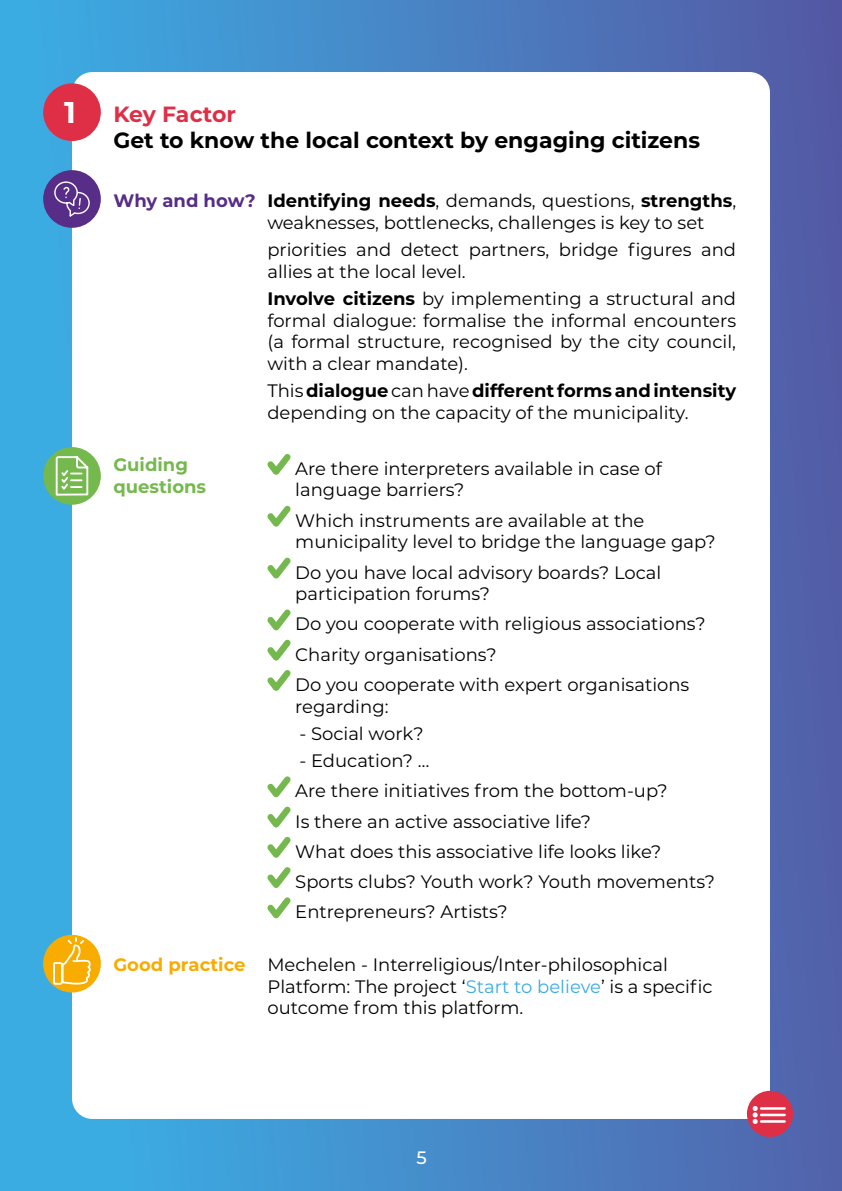
<style>
.page{position:relative;width:842px;height:1191px;background:#fff}
.page>*{position:absolute;margin:0;border:0;box-sizing:border-box;transform-origin:0 0}
.t1{font:700 30px "Montserrat";color:#fff}
.t2{font:700 22px "Montserrat";color:#000}
.t3{font:700 22px "Montserrat";letter-spacing:-.01em;color:#de2f47}
.t4{font:18px/21.6px "Montserrat";color:#000}
.t5{font:700 18px/21.6px "Montserrat";color:#75b94e}
.t6{font:500 18px "Montserrat";color:#fff}
.s1{font-weight:700;color:#572d87}
.s2{font-weight:700}
.s3{font-weight:700;color:#f8ac00}
.s4{color:#3bace2}
</style>
<div class="page">
<div style="left:0;top:0;width:842px;height:1191px;background:linear-gradient(to right,#3ab2e7,#545ea8)"></div>
<div style="left:72px;top:72px;width:698px;height:1047px;background:#fff;border-radius:20px"></div>
<svg style="left:267px;top:454px;width:24px;height:21px"></svg>
<svg style="left:267px;top:505px;width:24px;height:22px"></svg>
<svg style="left:267px;top:557px;width:24px;height:22px"></svg>
<svg style="left:267px;top:609px;width:24px;height:82px"></svg>
<svg style="left:267px;top:776px;width:24px;height:143px"></svg>
<div style="left:43px;top:170px;width:58px;height:58px;background:#572d87;border-radius:50%"></div>
<svg style="left:54px;top:181px;width:36px;height:36px"></svg>
<div style="left:43px;top:83px;width:58px;height:58px;background:#de2f47;border-radius:50%"></div>
<div style="left:43px;top:447px;width:58px;height:58px;background:#75b94e;border-radius:50%"></div>
<svg style="left:55px;top:452px;width:35px;height:44px"></svg>
<div style="left:43px;top:934px;width:58px;height:58px;background:#f8ac00;border-radius:50%"></div>
<svg style="left:52px;top:936px;width:40px;height:49px"></svg>
<div style="left:747px;top:1090px;width:46px;height:47px;background:#de2f47;border-radius:50%"></div>
<hr style="left:761px;top:1107px;width:24px;height:2px;background:#fff">
<hr style="left:761px;top:1113px;width:24px;height:3px;background:#fff">
<hr style="left:761px;top:1120px;width:24px;height:2px;background:#fff">
<svg style="left:753px;top:1106px;width:5px;height:18px"></svg>
<h1 class="t1" style="left:64px;top:90px;width:13px">1</h1>
<p class="t3" style="left:113px;top:98px;width:124px">Key Factor</p>
<p class="t2" style="left:113px;top:124px;width:588px">Get to know the local context by engaging citizens</p>
<p class="t4" style="left:267px;top:189px;width:470px;text-indent:-154px"><span class="s1">Why and how?</span> <span class="s2">Identifying needs</span>, demands, questions, <span class="s2">strengths</span>, weaknesses, bottlenecks, challenges is key to set</p>
<p class="t4" style="left:267px;top:238px;width:470px">priorities and detect partners, bridge figures and allies at the local level.</p>
<p class="t4" style="left:267px;top:287px;width:470px;text-align:justify"><span class="s2">Involve citizens</span> by implementing a structural and formal dialogue: formalise the informal encounters (a formal structure, recognised by the city council, with a clear mandate).</p>
<p class="t4" style="left:267px;top:379px;width:470px">This <span class="s2">dialogue</span> can have <span class="s2">different forms and intensity </span>depending on the capacity of the municipality.</p>
<p class="t5" style="left:113px;top:453px;width:94px">Guiding questions</p>
<p class="t4" style="left:295px;top:457px;width:368px">Are there interpreters available in case of language barriers?</p>
<p class="t4" style="left:295px;top:509px;width:422px">Which instruments are available at the municipality level to bridge the language gap?</p>
<p class="t4" style="left:295px;top:561px;width:368px">Do you have local advisory boards? Local participation forums?</p>
<p class="t4" style="left:295px;top:608px;width:412px;line-height:30.2px">Do you cooperate with religious associations?<br>Charity organisations?<br>Do you cooperate with expert organisations</p>
<p class="t4" style="left:295px;top:694px;width:95px">regarding:</p>
<p class="t4" style="left:299px;top:722px;width:126px">- Social work?</p>
<p class="t4" style="left:295px;top:745px;width:421px;line-height:30.2px">- Education? …<br>Are there initiatives from the bottom-up?<br>Is there an active associative life?<br>What does this associative life looks like?<br>Sports clubs? Youth work? Youth movements?<br>Entrepreneurs? Artists?</p>
<p class="t4" style="left:267px;top:953px;width:447px;text-indent:-154px"><span class="s3">Good practice</span> Mechelen - Interreligious/Inter-philosophical<br>Platform: The project ‘<span class="s4">Start to believe</span>’ is a specific outcome from this platform.</p>
<p class="t6" style="left:416px;top:1144px;width:12px">5</p>
</div>
